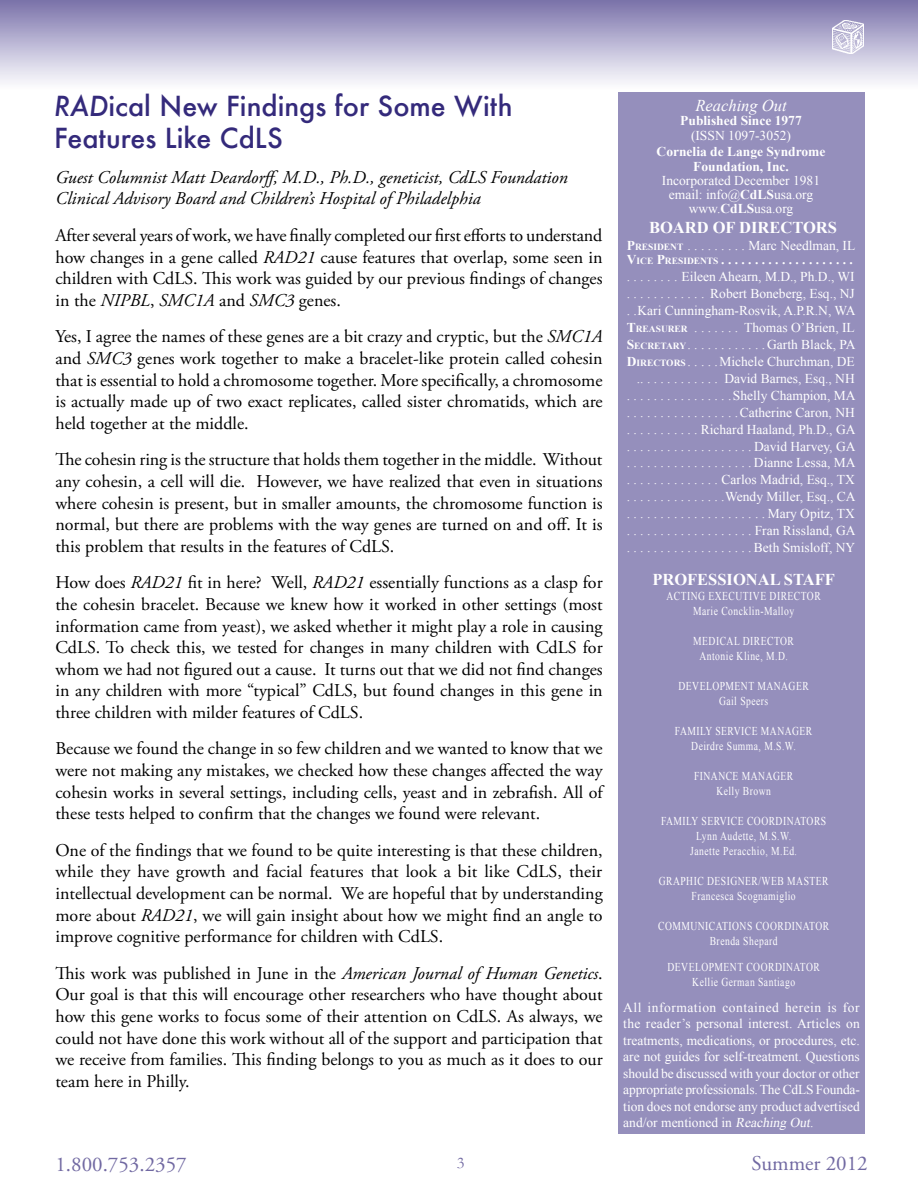
<style>
.page{position:relative;width:918px;height:1188px;background:#fff}
.page>*{position:absolute;margin:0;border:0;box-sizing:border-box;transform-origin:0 0}
.t1{font:500 27px/31.5px "Futura";color:#342a7b}
.t2{font:21px "Adobe Garamond Pro";color:#7169a2}
.t3{font:18px/21.6px "Adobe Garamond Pro";color:#000;text-align:justify}
.t4{font:italic 18px/21.6px "Adobe Garamond Pro";color:#000}
.t5{font:700 16.5px "Times New Roman";color:#fff}
.t6{font:italic 16.5px "Times New Roman";color:#fff}
.t7{font:16.5px "Garamond";color:#7169a2}
.t8{font:13.5px/17px "Times New Roman";color:#fff}
.t9{font:700 13.5px/14.2px "Times New Roman";color:#fff;text-align:center}
.t10{font:12px/15px "Times New Roman";letter-spacing:.05em;color:#fff;scale:.8 1}
.s1{font-style:italic}
.s2{font-weight:700}
.s3{font-weight:700;font-size:9.45px}
</style>
<div class="page">
<div style="left:0;top:0;width:918px;height:103px;background:linear-gradient(to bottom,#7d75ac,#fff)"></div>
<img style="left:832px;top:20px;width:32px;height:34px">
<div style="left:618px;top:92px;width:247px;height:1042px;background:#958fbc"></div>
<h1 class="t1" style="left:54px;top:90px;width:460px"><span class="s1">RAD</span>ical New Findings for Some With<br>Features Like CdLS</h1>
<p class="t4" style="left:55px;top:167px;width:514px">Guest Columnist Matt Deardorff, M.D., Ph.D., geneticist, CdLS Foundation<br>Clinical Advisory Board and Children’s Hospital of Philadelphia</p>
<p class="t3" style="left:55px;top:225px;width:549px">After several years of work, we have finally completed our first efforts to understand how changes in a gene called <span class="s1">RAD21</span> cause features that overlap, some seen in children with CdLS. This work was guided by our previous findings of changes in the <span class="s1">NIPBL</span>, <span class="s1">SMC1A</span> and <span class="s1">SMC3</span> genes.</p>
<p class="t3" style="left:55px;top:326px;width:549px">Yes, I agree the names of these genes are a bit crazy and cryptic, but the <span class="s1">SMC1A </span>and <span class="s1">SMC3</span> genes work together to make a bracelet-like protein called cohesin that is essential to hold a chromosome together. More specifically, a chromosome is actually made up of two exact replicates, called sister chromatids, which are held together at the middle.</p>
<p class="t3" style="left:55px;top:449px;width:549px">The cohesin ring is the structure that holds them together in the middle. Without any cohesin, a cell will die. However, we have realized that even in situations where cohesin is present, but in smaller amounts, the chromosome function is normal, but there are problems with the way genes are turned on and off. It is this problem that results in the features of CdLS.</p>
<p class="t3" style="left:55px;top:572px;width:549px">How does <span class="s1">RAD21</span> fit in here? Well, <span class="s1">RAD21</span> essentially functions as a clasp for the cohesin bracelet. Because we knew how it worked in other settings (most information came from yeast), we asked whether it might play a role in causing CdLS. To check this, we tested for changes in many children with CdLS for whom we had not figured out a cause. It turns out that we did not find changes in any children with more “typical” CdLS, but found changes in this gene in three children with milder features of CdLS.</p>
<p class="t3" style="left:55px;top:739px;width:549px">Because we found the change in so few children and we wanted to know that we were not making any mistakes, we checked how these changes affected the way cohesin works in several settings, including cells, yeast and in zebrafish. All of these tests helped to confirm that the changes we found were relevant.</p>
<p class="t3" style="left:55px;top:840px;width:549px">One of the findings that we found to be quite interesting is that these children, while they have growth and facial features that look a bit like CdLS, their intellectual development can be normal. We are hopeful that by understanding more about <span class="s1">RAD21</span>, we will gain insight about how we might find an angle to improve cognitive performance for children with CdLS.</p>
<p class="t3" style="left:55px;top:963px;width:549px">This work was published in June in the <span class="s1">American Journal of Human Genetics</span>.<br>Our goal is that this will encourage other researchers who have thought about how this gene works to focus some of their attention on CdLS. As always, we could not have done this work without all of the support and participation that we receive from families. This finding belongs to you as much as it does to our team here in Philly.</p>
<p class="t6" style="left:695px;top:94px;width:93px">Reaching Out</p>
<p class="t9" style="left:680px;top:113px;width:123px">Published Since 1977</p>
<p class="t8" style="left:691px;top:126px;width:102px">(ISSN 1097-3052)</p>
<p class="t9" style="left:657px;top:144px;width:170px">Cornelia de Lange Syndrome<br>Foundation, Inc.</p>
<p class="t8" style="left:662px;top:173px;width:160px;line-height:14.2px;text-align:center">Incorporated December 1981 email: info@<span class="s2">CdLS</span>usa.org www.<span class="s2">CdLS</span>usa.org</p>
<p class="t5" style="left:649px;top:216px;width:189px">Board of Directors</p>
<p class="t8" style="left:627px;top:238px;width:230px;line-height:14.2px"><span class="s2">P</span><span class="s3">RESIDENT</span> . . . . . . . . . Marc Needlman, IL<br><span class="s2">V</span><span class="s3">ICE</span> <span class="s2">P</span><span class="s3">RESIDENTS</span> <span class="s2">...................</span></p>
<p class="t8" style="left:627px;top:268px;width:230px;text-align:right">. . . . . . . . Eileen Ahearn, M.D., Ph.D., WI . . . . . . . . . . . . Robert Boneberg, Esq., NJ . . Kari Cunningham-Rosvik, A.P.R.N, WA <span class="s2">T</span><span class="s3">REASURER</span> . . . . . . . Thomas O’Brien, IL <span class="s2">S</span><span class="s3">ECRETARY</span> . . . . . . . . . . . Garth Black, PA <span class="s2">D</span><span class="s3">IRECTORS</span> . . . . Michele Churchman, DE .. . . . . . . . . . . . David Barnes, Esq., NH ................Shelly Champion, MA .................Catherine Caron, NH . . . . . . . . . . . Richard Haaland, Ph.D., GA ...................David Harvey, GA ...................Dianne Lessa, MA . . . . . . . . . . . . . . Carlos Madrid, Esq., TX . . . . . . . . . . . . . . .Wendy Miller, Esq., CA .....................Mary Opitz, TX ...................Fran Rissland, GA ...................Beth Smisloff, NY</p>
<p class="t5" style="left:652px;top:568px;width:174px">Professional staFF</p>
<p class="t10" style="left:667px;top:589px;width:18px">Acting</p>
<p class="t10" style="left:693px;top:589px;width:128px;text-align:center">Executive Director<br>Marie Concklin-Malloy</p>
<p class="t10" style="left:693px;top:634px;width:21px">Medical</p>
<p class="t10" style="left:699px;top:634px;width:110px;text-indent:43px">Director<br>Antonie Kline, M.D.</p>
<p class="t10" style="left:679px;top:679px;width:36px">Development</p>
<p class="t10" style="left:719px;top:679px;width:70px;text-indent:38px">Manager<br>Gail Speers</p>
<p class="t10" style="left:675px;top:724px;width:16px">Family</p>
<p class="t10" style="left:691px;top:724px;width:131px;text-align:center">Service Manager<br>Deirdre Summa, M.S.W.</p>
<p class="t10" style="left:694px;top:769px;width:17px">Finance</p>
<p class="t10" style="left:716px;top:769px;width:70px;text-indent:26px">Manager<br>Kelly Brown</p>
<p class="t10" style="left:661px;top:814px;width:16px">Family</p>
<p class="t10" style="left:702px;top:814px;width:67px">Service coordinators</p>
<p class="t10" style="left:696px;top:829px;width:119px">Lynn Audette, M.S.W.</p>
<p class="t10" style="left:690px;top:844px;width:133px">Janette Peracchio, M.Ed.</p>
<p class="t10" style="left:659px;top:874px;width:18px">Graphic</p>
<p class="t10" style="left:707px;top:874px;width:18px">Designer</p>
<p class="t10" style="left:758px;top:874px;width:14px">/web</p>
<p class="t10" style="left:692px;top:874px;width:132px;text-align:right">master<br>Francesca Scognamiglio</p>
<p class="t10" style="left:658px;top:919px;width:20px">Comm</p>
<p class="t10" style="left:690px;top:919px;width:18px">unications</p>
<p class="t10" style="left:710px;top:919px;width:86px;text-indent:46px">Coordinator<br>Brenda Shepard</p>
<p class="t10" style="left:668px;top:960px;width:36px">Development</p>
<p class="t10" style="left:692px;top:960px;width:130px;text-indent:54px">Coordinator<br>Kellie German Santiago</p>
<p class="t8" style="left:623px;top:999px;width:238px;line-height:16.5px">All information contained herein is for the reader’s personal interest. Articles on treatments, medications, or procedures, etc. are not guides for self-treatment. Questions should be discussed with your doctor or other appropriate professionals. The CdLS Founda&shy;tion does not endorse any product advertised and/or mentioned in <span class="s1">Reaching Out</span>.</p>
<p class="t2" style="left:55px;top:1151px;width:133px">1.800.753.2357</p>
<p class="t7" style="left:457px;top:1153px;width:9px">3</p>
<p class="t2" style="left:752px;top:1151px;width:118px">Summer 2012</p>
</div>
